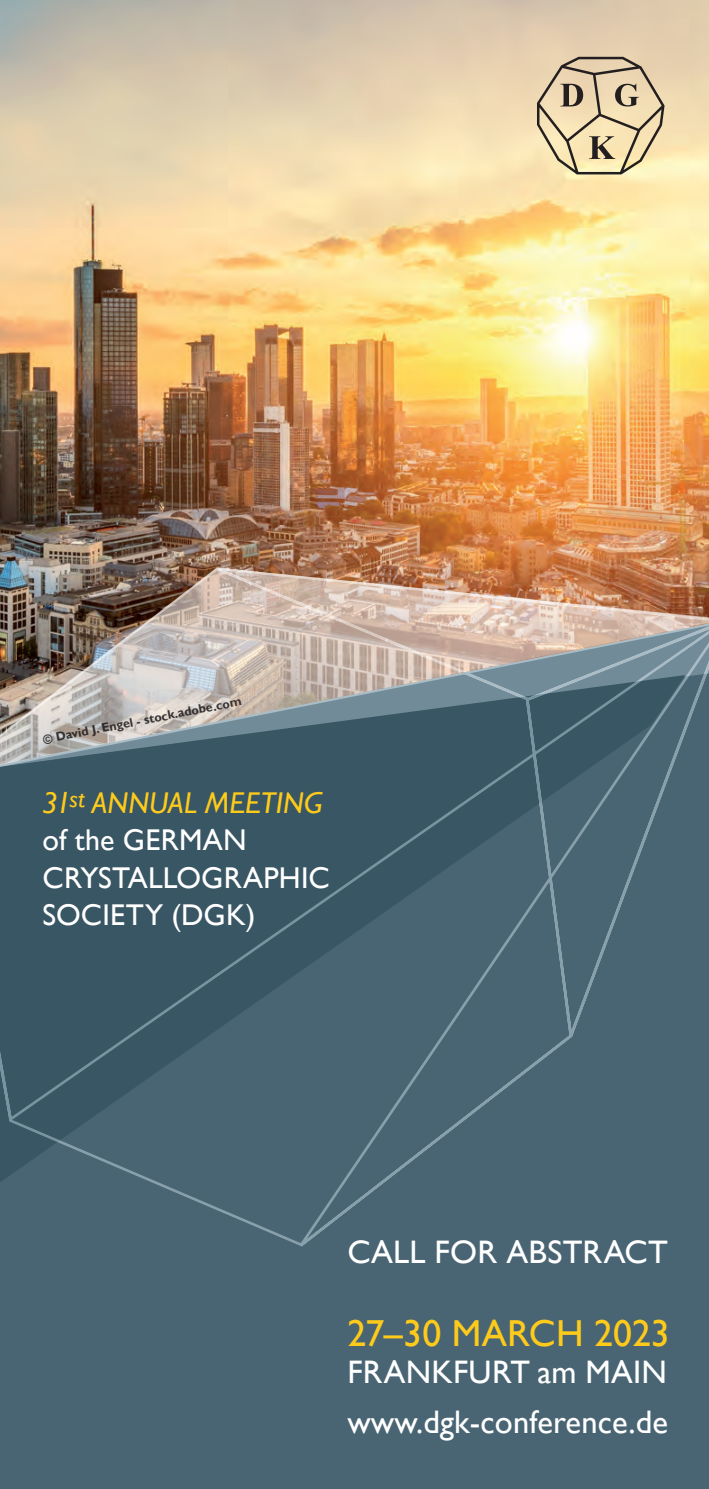
<style>
.page{position:relative;width:709px;height:1489px;background:#fff}
.page>*{position:absolute;margin:0;border:0;box-sizing:border-box;transform-origin:0 0}
.t1{font:37.5px "Gill Sans";color:#fecb1b}
.t2{font:32.5px/50px "Gill Sans";letter-spacing:.005em;color:#fff}
.t3{font:30px/37.5px "Gill Sans";letter-spacing:.005em;color:#fff}
.t4{font:700 12.5px "Gill Sans";color:#231f20}
.s1{font-style:italic;color:#fecb1b}
</style>
<div class="page">
<img style="left:0;top:0;width:709px;height:346px">
<div style="left:0;top:1338px;width:709px;height:150px;background:#496573"></div>
<svg style="left:537px;top:57px;width:127px;height:117px;background:#d0bf9b"></svg>
<img style="left:0;top:346px;width:709px;height:992px">
<p class="t4" style="left:42px;top:732px;width:203px;rotate:-11deg">© David J. Engel - stock.adobe.com</p>
<p class="t3" style="left:43px;top:784px;width:281px"><span class="s1">31</span><sup>st</sup> <span class="s1">ANNUAL MEETING<br></span>OF THE GERMAN<br>CRYSTALLOG RAPHIC<br>SOC IETY (DGK)</p>
<p class="t2" style="left:347px;top:1227px;width:322px">CALL FOR ABSTRACT</p>
<p class="t1" style="left:347px;top:1311px;width:324px">27–30 MARC H 2023</p>
<p class="t2" style="left:347px;top:1347px;width:322px">FRANKFURT AM MAIN<br>WWW.DGK-CONFERENCE.DE</p>
</div>
